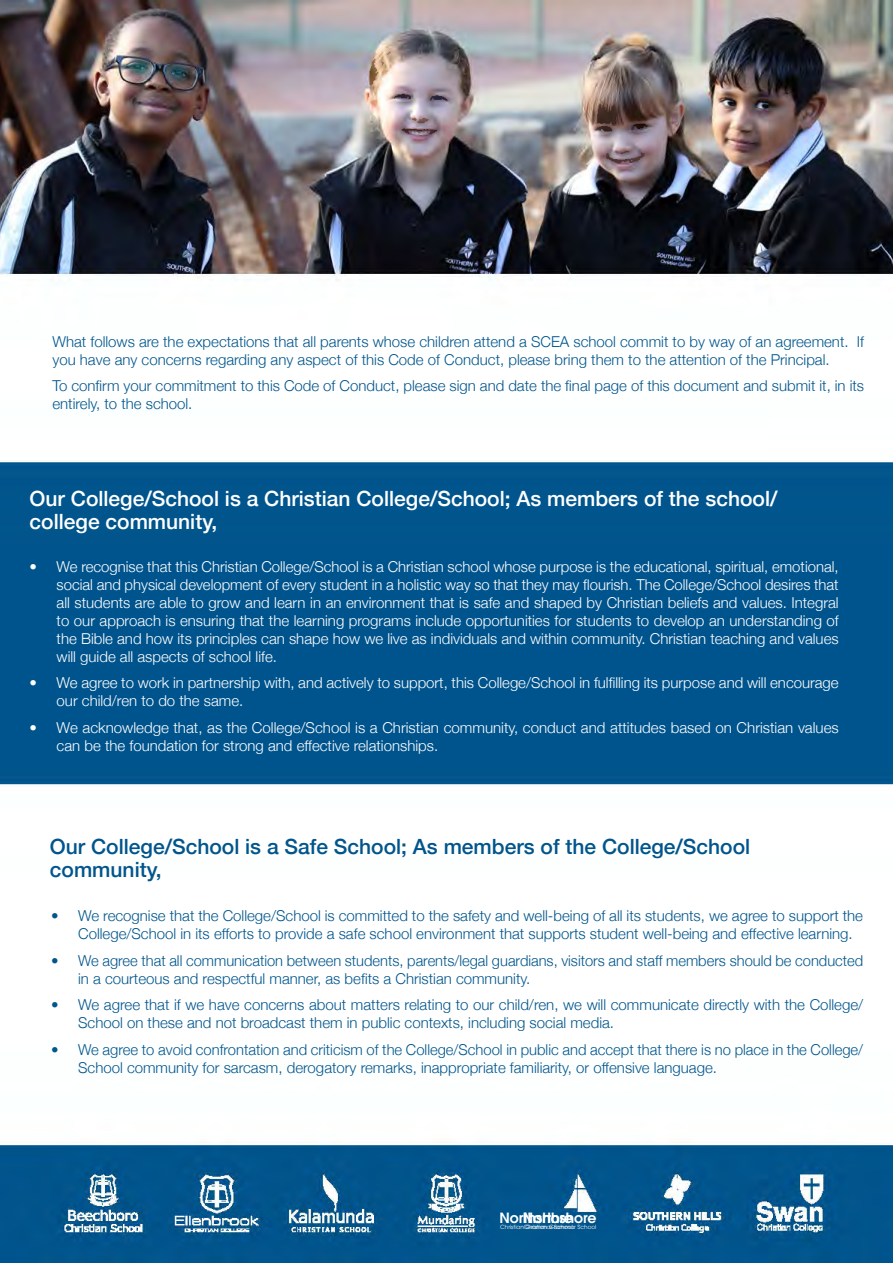
<style>
.page{position:relative;width:893px;height:1263px;background:#fff}
.page>*{position:absolute;margin:0;border:0;box-sizing:border-box;transform-origin:0 0}
.t1{font:500 21px/23.1px "Helvetica Neue";color:#fff}
.t2{font:500 21px/23.1px "Helvetica Neue";color:#01558c}
.t3{font:300 15px/18px "Helvetica Neue";color:#01558c}
.t4{font:300 15px/18px "Helvetica Neue";color:#fff}
.t5{font:600 14.1px "ITC Avant Garde Pro";color:#fff}
.t6{font:5.7px "ITC Avant Garde Pro";color:#fff}
</style>
<div class="page">
<img style="left:0;top:0;width:893px;height:1263px">
<p class="t3" style="left:52px;top:331px;width:813px">What follows are the expectations that all parents whose children attend a SCEA school commit to by way of an agreement. If you have any concerns regarding any aspect of this Code of Conduct, please bring them to the attention of the Principal.</p>
<p class="t3" style="left:52px;top:376px;width:813px">To confirm your commitment to this Code of Conduct, please sign and date the final page of this document and submit it, in its entirely, to the school.</p>
<h1 class="t1" style="left:30px;top:485px;width:749px">Our College/School is a Christian College/School; As members of the school/ college community,</h1>
<p class="t4" style="left:57px;top:556px;width:784px;text-align:justify;text-indent:-27px">• We recognise that this Christian College/School is a Christian school whose purpose is the educational, spiritual, emotional, social and physical development of every student in a holistic way so that they may flourish. The College/School desires that all students are able to grow and learn in an environment that is safe and shaped by Christian beliefs and values. Integral to our approach is ensuring that the learning programs include opportunities for students to develop an understanding of the Bible and how its principles can shape how we live as individuals and within community. Christian teaching and values will guide all aspects of school life.</p>
<p class="t4" style="left:57px;top:673px;width:784px;text-indent:-27px">• We agree to work in partnership with, and actively to support, this College/School in fulfilling its purpose and will encourage our child/ren to do the same.</p>
<p class="t4" style="left:57px;top:717px;width:784px;text-indent:-27px">• We acknowledge that, as the College/School is a Christian community, conduct and attitudes based on Christian values can be the foundation for strong and effective relationships.</p>
<h1 class="t2" style="left:50px;top:833px;width:702px">Our College/School is a Safe School; As members of the College/School community,</h1>
<p class="t3" style="left:78px;top:905px;width:786px;text-indent:-27px">• We recognise that the College/School is committed to the safety and well-being of all its students, we agree to support the<br>College/School in its efforts to provide a safe school environment that supports student well-being and effective learning.</p>
<p class="t3" style="left:78px;top:950px;width:787px;text-indent:-27px">• We agree that all communication between students, parents/legal guardians, visitors and staff members should be conducted in a courteous and respectful manner, as befits a Christian community.</p>
<p class="t3" style="left:78px;top:994px;width:787px;text-indent:-27px">• We agree that if we have concerns about matters relating to our child/ren, we will communicate directly with the College/<br>School on these and not broadcast them in public contexts, including social media.</p>
<p class="t3" style="left:78px;top:1039px;width:787px;text-indent:-27px">• We agree to avoid confrontation and criticism of the College/School in public and accept that there is no place in the College/<br>School community for sarcasm, derogatory remarks, inappropriate familiarity, or offensive language.</p>
<p class="t5" style="left:499px;top:1208px;width:75px">Northshore</p>
<p class="t6" style="left:500px;top:1223px;width:74px">Christian Grammar School</p>
<p class="t5" style="left:523px;top:1208px;width:75px">Northshore</p>
<p class="t6" style="left:524px;top:1223px;width:74px">Christian Grammar School</p>
</div>
